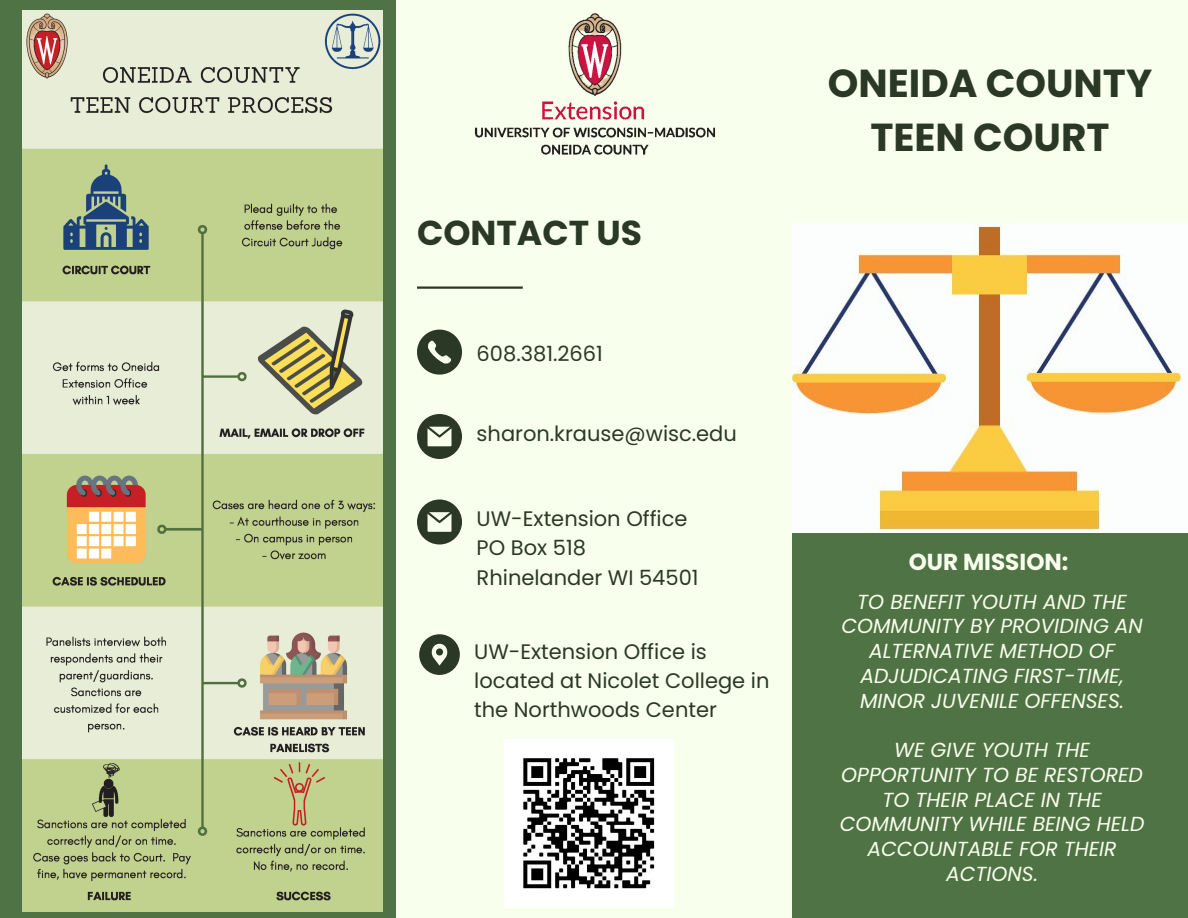
<style>
.page{position:relative;width:1188px;height:918px;background:#4f7344}
.page>*{position:absolute;margin:0;border:0;box-sizing:border-box;transform-origin:0 0}
.t1{font:700 39px/54px "Poppins";color:#2b3825;text-align:center}
.t2{font:700 34.5px "Poppins";color:#2b3825}
.t3{font:700 23.1px "Poppins";color:#f9ffed}
.t4{font:21px/29.2px "Poppins";color:#2b3825}
.t5{font:italic 20.4px/24.8px "Poppins";color:#f9ffed;text-align:center}
</style>
<div class="page">
<div style="left:396px;top:0;width:396px;height:918px;background:#f9ffed"></div>
<img style="left:475px;top:13px;width:240px;height:142px">
<img style="left:792px;top:223px;width:396px;height:309px">
<div style="left:792px;top:0;width:396px;height:223px;background:#f9ffed"></div>
<svg style="left:417px;top:330px;width:45px;height:45px"></svg>
<svg style="left:417px;top:414px;width:45px;height:45px"></svg>
<svg style="left:419px;top:634px;width:41px;height:41px"></svg>
<hr style="left:417px;top:286px;width:106px;height:3px;background:#2b3825">
<svg style="left:417px;top:500px;width:45px;height:44px"></svg>
<img style="left:505px;top:739px;width:168px;height:169px">
<img style="left:22px;top:11px;width:360px;height:901px">
<p class="t2" style="left:417px;top:208px;width:227px">CONTACT US</p>
<p class="t4" style="left:477px;top:339px;width:128px">608.381.2661</p>
<p class="t4" style="left:477px;top:419px;width:262px">sharon.krause@wisc.edu</p>
<p class="t4" style="left:477px;top:504px;width:212px">UW-Extension Office</p>
<p class="t4" style="left:477px;top:533px;width:111px">PO Box 518</p>
<p class="t4" style="left:477px;top:563px;width:223px">Rhinelander WI 54501</p>
<p class="t4" style="left:474px;top:637px;width:297px">UW-Extension Office is located at Nicolet College in the Northwoods Center</p>
<p class="t1" style="left:828px;top:56px;width:326px">ONEIDA COUNTY<br>TEEN COURT</p>
<p class="t3" style="left:909px;top:546px;width:161px">OUR MISSION:</p>
<p class="t5" style="left:841px;top:589px;width:303px">TO BENEFIT YOUTH AND THE<br>COMMUNITY BY PROVIDING AN<br>ALTERNATIVE METHOD OF<br>ADJUDICATING FIRST-TIME,<br>MINOR JUVENILE OFFENSES.</p>
<p class="t5" style="left:840px;top:738px;width:306px">WE GIVE YOUTH THE<br>OPPORTUNITY TO BE RESTORED<br>TO THEIR PLACE IN THE<br>COMMUNITY WHILE BEING HELD<br>ACCOUNTABLE FOR THEIR<br>ACTIONS.</p>
</div>
